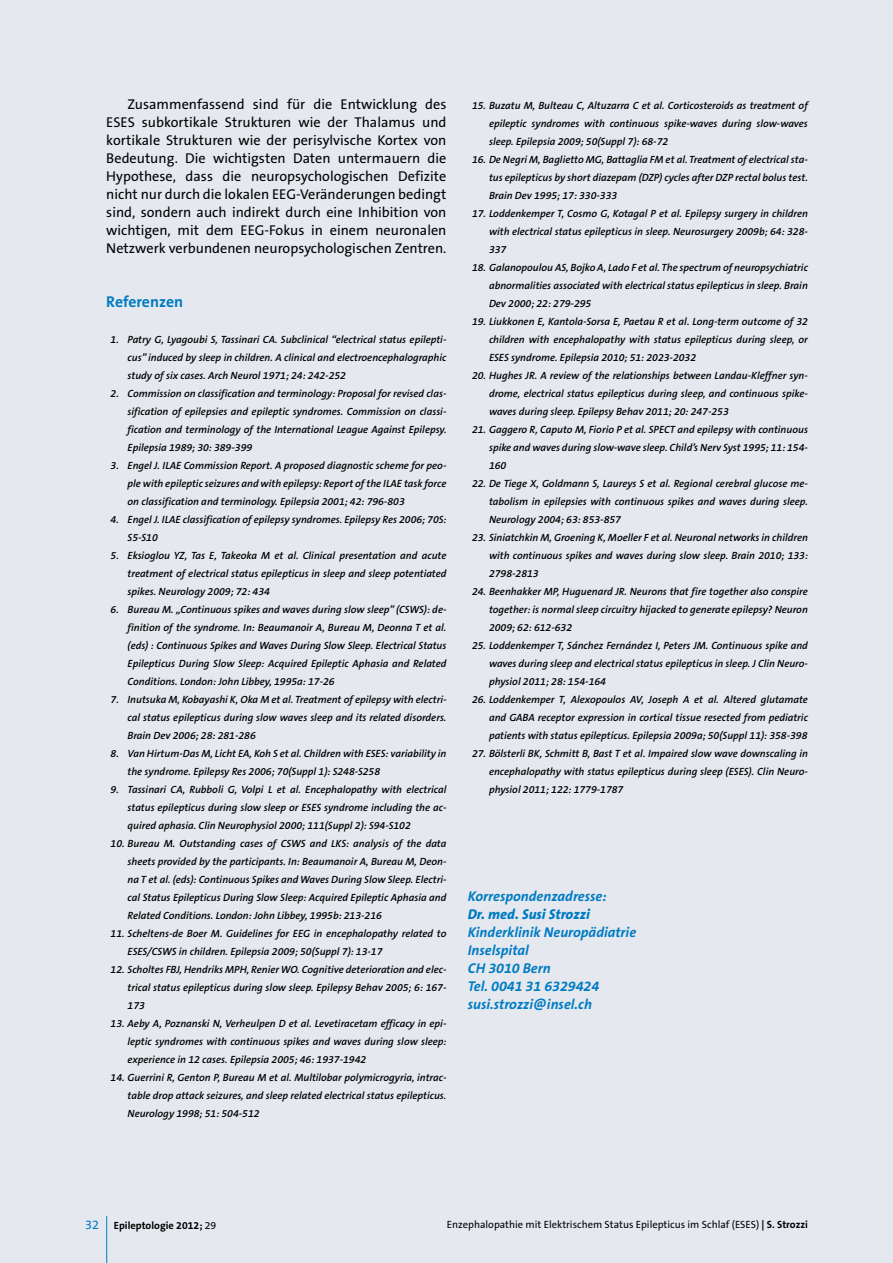
<style>
.page{position:relative;width:893px;height:1263px;background:#e5e9ef}
.page>*{position:absolute;margin:0;border:0;box-sizing:border-box;transform-origin:0 0}
.t1{font:700 15.75px "The Sans B7";color:#007bc2}
.t2{font:14.25px/18px "The Sans B5 Plain";color:#000;text-align:justify}
.t3{font:italic 700 14.25px/18px "The Sans B7";color:#007bc2}
.t4{font:italic 800 14.25px "The Sans B8";color:#007bc2}
.t5{font:italic 600 10.5px/18px "The Sans B6";color:#000;text-align:justify}
.t6{font:10.5px "The Sans B5 Plain";color:#000}
.t7{font:700 10.5px "The Sans B7";color:#000}
.s1{font-family:"The Sans B5 Plain";font-weight:400;font-size:12.75px;color:#007bc2}
.s2{font-family:"The Sans B5 Plain";font-weight:400}
.s3{font-family:"The Sans B7";font-weight:700}
</style>
<div class="page">
<hr style="left:106px;top:1216px;width:1px;height:47px;background:#007bc2">
<p class="t2" style="left:106px;top:96px;width:342px;text-indent:21px">Zusammenfassend sind für die Entwicklung des ESES subkortikale Strukturen wie der Thalamus und kortikale Strukturen wie der perisylvische Kortex von Bedeutung. Die wichtigsten Daten untermauern die Hypothese, dass die neuropsychologischen Defizite nicht nur durch die lokalen EEG-Veränderungen bedingt sind, sondern auch indirekt durch eine Inhibition von wichtigen, mit dem EEG-Fokus in einem neuronalen Netzwerk verbundenen neuropsychologischen Zentren.</p>
<h1 class="t1" style="left:106px;top:294px;width:78px">Referenzen</h1>
<p class="t5" style="left:128px;top:331px;width:320px;text-indent:-17px">1. Patry G, Lyagoubi S, Tassinari CA. Subclinical “electrical status epilepti&shy;cus” induced by sleep in children. A clinical and electroencephalographic study of six cases. Arch Neurol 1971; 24: 242-252</p>
<p class="t5" style="left:128px;top:385px;width:320px;text-indent:-17px">2. Commission on classification and terminology: Proposal for revised clas&shy;sification of epilepsies and epileptic syndromes. Commission on classi&shy;fication and terminology of the International League Against Epilepsy.<br>Epilepsia 1989; 30: 389-399</p>
<p class="t5" style="left:128px;top:457px;width:320px;text-indent:-17px">3. Engel J. ILAE Commission Report. A proposed diagnostic scheme for peo&shy;ple with epileptic seizures and with epilepsy: Report of the ILAE task force on classification and terminology. Epilepsia 2001; 42: 796-803</p>
<p class="t5" style="left:128px;top:511px;width:321px;text-indent:-17px">4. Engel J. ILAE classification of epilepsy syndromes. Epilepsy Res 2006; 70S:<br>S5-S10</p>
<p class="t5" style="left:128px;top:547px;width:320px;text-indent:-17px">5. Eksioglou YZ, Tas E, Takeoka M et al. Clinical presentation and acute treatment of electrical status epilepticus in sleep and sleep potentiated spikes. Neurology 2009; 72: 434</p>
<p class="t5" style="left:128px;top:601px;width:320px;text-indent:-17px">6. Bureau M. „Continuous spikes and waves during slow sleep” (CSWS): de&shy;finition of the syndrome. In: Beaumanoir A, Bureau M, Deonna T et al. (eds) : Continuous Spikes and Waves During Slow Sleep. Electrical Status Epilepticus During Slow Sleep: Acquired Epileptic Aphasia and Related Conditions. London: John Libbey, 1995a: 17-26</p>
<p class="t5" style="left:128px;top:691px;width:320px;text-indent:-17px">7. Inutsuka M, Kobayashi K, Oka M et al. Treatment of epilepsy with electri&shy;cal status epilepticus during slow waves sleep and its related disorders.<br>Brain Dev 2006; 28: 281-286</p>
<p class="t5" style="left:128px;top:745px;width:320px;text-indent:-17px">8. Van Hirtum-Das M, Licht EA, Koh S et al. Children with ESES: variability in the syndrome. Epilepsy Res 2006; 70(Suppl 1): S248-S258</p>
<p class="t5" style="left:128px;top:781px;width:320px;text-indent:-17px">9. Tassinari CA, Rubboli G, Volpi L et al. Encephalopathy with electrical status epilepticus during slow sleep or ESES syndrome including the ac&shy;quired aphasia. Clin Neurophysiol 2000; 111(Suppl 2): S94-S102</p>
<p class="t5" style="left:128px;top:835px;width:320px;text-indent:-17px">10. Bureau M. Outstanding cases of CSWS and LKS: analysis of the data sheets provided by the participants. In: Beaumanoir A, Bureau M, Deon&shy;na T et al. (eds): Continuous Spikes and Waves During Slow Sleep. Electri&shy;cal Status Epilepticus During Slow Sleep: Acquired Epileptic Aphasia and Related Conditions. London: John Libbey, 1995b: 213-216</p>
<p class="t5" style="left:128px;top:925px;width:320px;text-indent:-17px">11. Scheltens-de Boer M. Guidelines for EEG in encephalopathy related to<br>ESES/CSWS in children. Epilepsia 2009; 50(Suppl 7): 13-17</p>
<p class="t5" style="left:128px;top:961px;width:320px;text-indent:-17px">12. Scholtes FBJ, Hendriks MPH, Renier WO. Cognitive deterioration and elec&shy;trical status epilepticus during slow sleep. Epilepsy Behav 2005; 6: 167- 173</p>
<p class="t5" style="left:128px;top:1015px;width:321px;text-indent:-17px">13. Aeby A, Poznanski N, Verheulpen D et al. Levetiracetam efficacy in epi&shy;leptic syndromes with continuous spikes and waves during slow sleep: experience in 12 cases. Epilepsia 2005; 46: 1937-1942</p>
<p class="t5" style="left:128px;top:1069px;width:320px;text-indent:-17px">14. Guerrini R, Genton P, Bureau M et al. Multilobar polymicrogyria, intrac&shy;table drop attack seizures, and sleep related electrical status epilepticus.<br>Neurology 1998; 51: 504-512</p>
<p class="t5" style="left:489px;top:97px;width:320px;text-indent:-17px">15. Buzatu M, Bulteau C, Altuzarra C et al. Corticosteroids as treatment of epileptic syndromes with continuous spike-waves during slow-waves sleep. Epilepsia 2009; 50(Suppl 7): 68-72</p>
<p class="t5" style="left:489px;top:151px;width:320px;text-indent:-17px">16. De Negri M, Baglietto MG, Battaglia FM et al. Treatment of electrical sta&shy;tus epilepticus by short diazepam (DZP) cycles after DZP rectal bolus test.<br>Brain Dev 1995; 17: 330-333</p>
<p class="t5" style="left:489px;top:205px;width:320px;text-indent:-17px">17. Loddenkemper T, Cosmo G, Kotagal P et al. Epilepsy surgery in children with electrical status epilepticus in sleep. Neurosurgery 2009b; 64: 328- 337</p>
<p class="t5" style="left:489px;top:259px;width:320px;text-indent:-17px">18. Galanopoulou AS, Bojko A, Lado F et al. The spectrum of neuropsychiatric abnormalities associated with electrical status epilepticus in sleep. Brain Dev 2000; 22: 279-295</p>
<p class="t5" style="left:489px;top:313px;width:320px;text-indent:-17px">19. Liukkonen E, Kantola-Sorsa E, Paetau R et al. Long-term outcome of 32 children with encephalopathy with status epilepticus during sleep, or ESES syndrome. Epilepsia 2010; 51: 2023-2032</p>
<p class="t5" style="left:489px;top:367px;width:320px;text-indent:-17px">20. Hughes JR. A review of the relationships between Landau-Kleffner syn&shy;drome, electrical status epilepticus during sleep, and continuous spike&shy;waves during sleep. Epilepsy Behav 2011; 20: 247-253</p>
<p class="t5" style="left:489px;top:421px;width:320px;text-indent:-17px">21. Gaggero R, Caputo M, Fiorio P et al. SPECT and epilepsy with continuous spike and waves during slow-wave sleep. Child’s Nerv Syst 1995; 11: 154- 160</p>
<p class="t5" style="left:489px;top:475px;width:320px;text-indent:-17px">22. De Tiege X, Goldmann S, Laureys S et al. Regional cerebral glucose me&shy;tabolism in epilepsies with continuous spikes and waves during sleep.<br>Neurology 2004; 63: 853-857</p>
<p class="t5" style="left:489px;top:529px;width:321px;text-indent:-17px">23. Siniatchkin M, Groening K, Moeller F et al. Neuronal networks in children with continuous spikes and waves during slow sleep. Brain 2010; 133:<br>2798-2813</p>
<p class="t5" style="left:489px;top:583px;width:320px;text-indent:-17px">24. Beenhakker MP, Huguenard JR. Neurons that fire together also conspire together: is normal sleep circuitry hijacked to generate epilepsy? Neuron 2009; 62: 612-632</p>
<p class="t5" style="left:489px;top:637px;width:320px;text-indent:-17px">25. Loddenkemper T, Sánchez Fernández I, Peters JM. Continuous spike and waves during sleep and electrical status epilepticus in sleep. J Clin Neuro&shy;physiol 2011; 28: 154-164</p>
<p class="t5" style="left:489px;top:691px;width:320px;text-indent:-17px">26. Loddenkemper T, Alexopoulos AV, Joseph A et al. Altered glutamate and GABA receptor expression in cortical tissue resected from pediatric patients with status epilepticus. Epilepsia 2009a; 50(Suppl 11): 358-398</p>
<p class="t5" style="left:489px;top:745px;width:320px;text-indent:-17px">27. Bölsterli BK, Schmitt B, Bast T et al. Impaired slow wave downscaling in encephalopathy with status epilepticus during sleep (ESES). Clin Neuro&shy;physiol 2011; 122: 1779-1787</p>
<h2 class="t3" style="left:468px;top:888px;width:140px">Korrespondenzadresse:</h2>
<h2 class="t4" style="left:468px;top:907px;width:124px">Dr. med. Susi Strozzi</h2>
<h2 class="t3" style="left:468px;top:924px;width:170px">Kinderklinik Neuropädiatrie<br>Inselspital<br>CH 3010 Bern<br>Tel. 0041 31 6329424 susi.strozzi@insel.ch</h2>
<p class="t7" style="left:85px;top:1220px;width:133px"><span class="s1">32</span> Epileptologie 2012; <span class="s2">29</span></p>
<p class="t6" style="left:447px;top:1219px;width:362px">Enzephalopathie mit Elektrischem Status Epilepticus im Schlaf (ESES) <span class="s3">| S. Strozzi</span></p>
</div>
